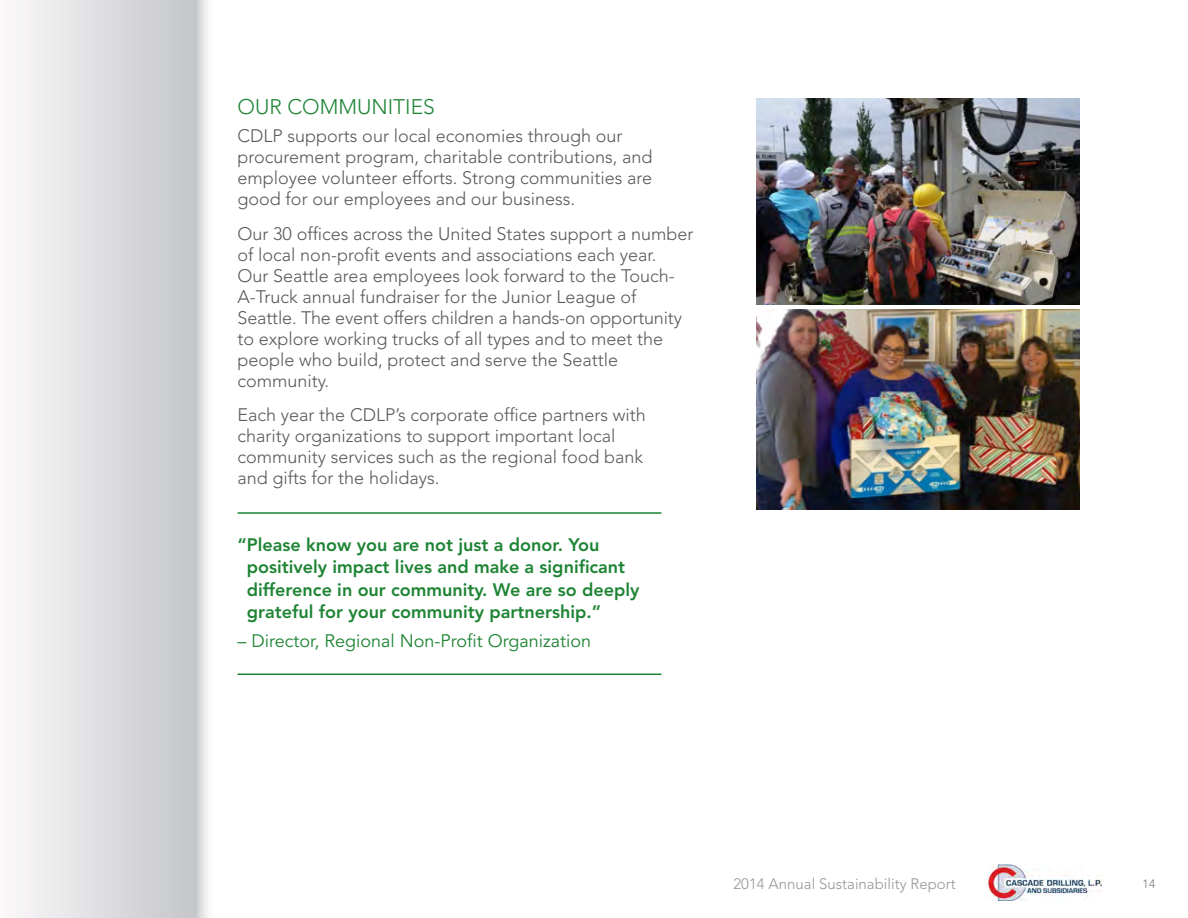
<style>
.page{position:relative;width:1188px;height:918px;background:#fff}
.page>*{position:absolute;margin:0;border:0;box-sizing:border-box;transform-origin:0 0}
.bullets2{font:300 21px "Avenir";color:#1e8434}
.body_text{font:300 18px/21px "Avenir";color:#57585a}
.callout{font:800 18px/22.5px "Avenir";color:#1e8434}
.callout-2{font:18px "Avenir";color:#1e8434}
.t1{font:300 15px "Avenir";color:#939598}
.t2{font:300 12px "Avenir";color:#76787b}
</style>
<div class="page">
<img style="left:987px;top:864px;width:114px;height:37px">
<div style="left:0;top:0;width:215px;height:918px;background:#76787b;opacity:.75"></div>
<div style="left:0;top:0;width:197px;height:918px;background:linear-gradient(to right,#fbf9fa,#c3c5c9)"></div>
<img style="left:756px;top:98px;width:324px;height:207px">
<img style="left:756px;top:310px;width:324px;height:199px">
<hr style="left:238px;top:512px;width:424px;height:2px;background:#1e8434">
<hr style="left:238px;top:674px;width:424px;height:1px;background:#1e8434">
<p class="bullets2" style="left:238px;top:95px;width:199px">OUR COMMUNITIES</p>
<p class="body_text" style="left:238px;top:125px;width:416px">CDLP supports our local economies through our procurement program, charitable contributions, and employee volunteer efforts. Strong communities are good for our employees and our business.</p>
<p class="body_text" style="left:238px;top:223px;width:457px">Our 30 offices across the United States support a number of local non-profit events and associations each year.<br>Our Seattle area employees look forward to the Touch-A-Truck annual fundraiser for the Junior League of Seattle. The event offers children a hands-on opportunity to explore working trucks of all types and to meet the people who build, protect and serve the Seattle community.</p>
<p class="body_text" style="left:238px;top:404px;width:410px">Each year the CDLP’s corporate office partners with charity organizations to support important local community services such as the regional food bank and gifts for the holidays.</p>
<p class="callout" style="left:247px;top:533px;width:394px;text-indent:-9px">“Please know you are not just a donor. You positively impact lives and make a significant difference in our community. We are so deeply grateful for your community partnership.”</p>
<p class="callout-2" style="left:238px;top:631px;width:355px">– Director, Regional Non-Profit Organization</p>
<p class="t1" style="left:734px;top:875px;width:224px">2014 Annual Sustainability Report</p>
<p class="t2" style="left:1143px;top:876px;width:14px">14</p>
</div>
